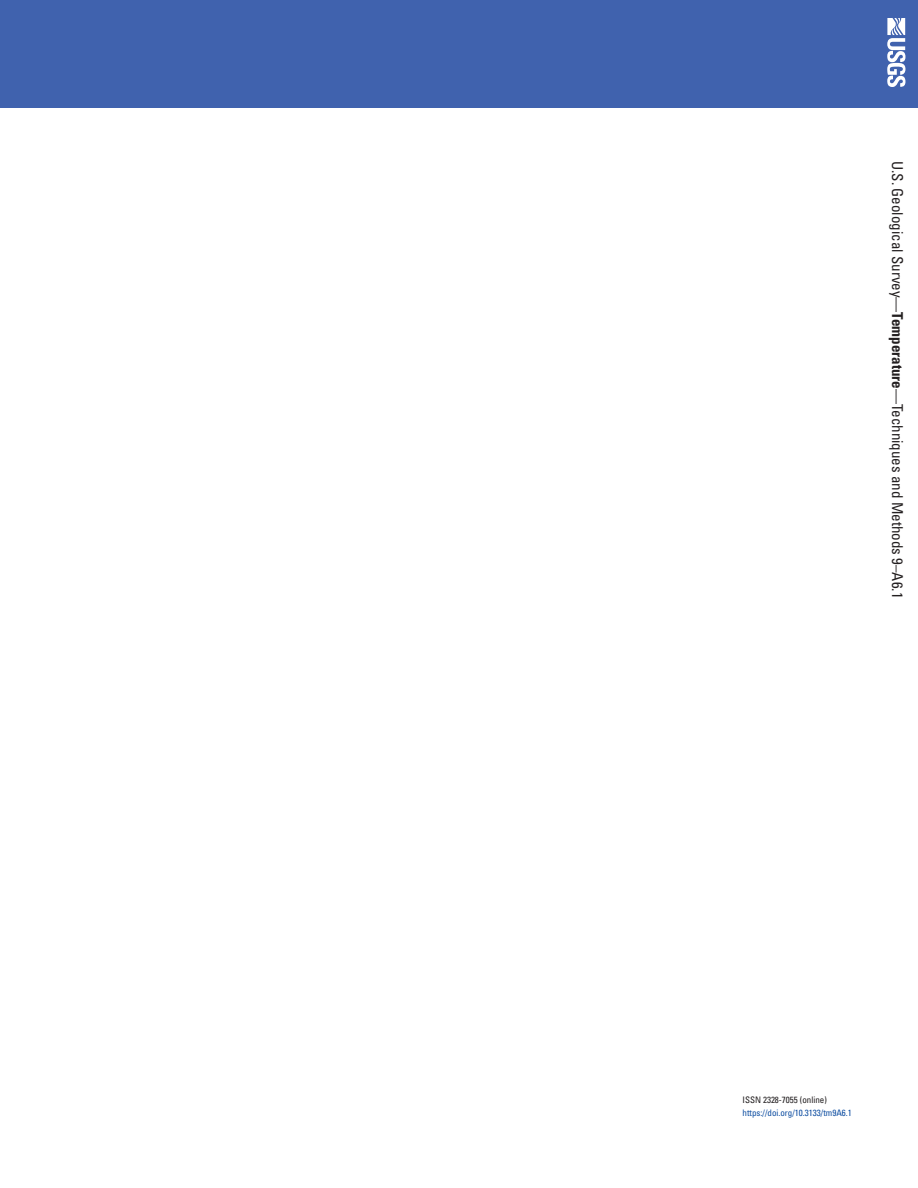
<style>
.page{position:relative;width:918px;height:1188px;background:#fff}
.page>*{position:absolute;margin:0;border:0;box-sizing:border-box;transform-origin:0 0}
.SpineTitle{font:condensed 15px "Univers";color:#231f20}
.DOI{font:condensed 9px "Univers";color:#0d4da1}
.ISSN{font:condensed 9px "Univers";color:#231f20}
.s1{font-weight:700}
</style>
<div class="page">
<div style="left:0;top:0;width:918px;height:108px;background:#4062ae"></div>
<svg style="left:887px;top:18px;width:18px;height:69px"></svg>
<p class="SpineTitle" style="left:907px;top:161px;width:439px;rotate:90deg">U.S. Geological Survey—<span class="s1">Temperature</span>—Techniques and Methods 9–A6.1</p>
<p class="ISSN" style="left:742px;top:1094px;width:86px">ISSN 2328-7055 (online)</p>
<p class="DOI" style="left:742px;top:1107px;width:111px">https://doi.org/10.3133/tm9A6.1</p>
</div>
